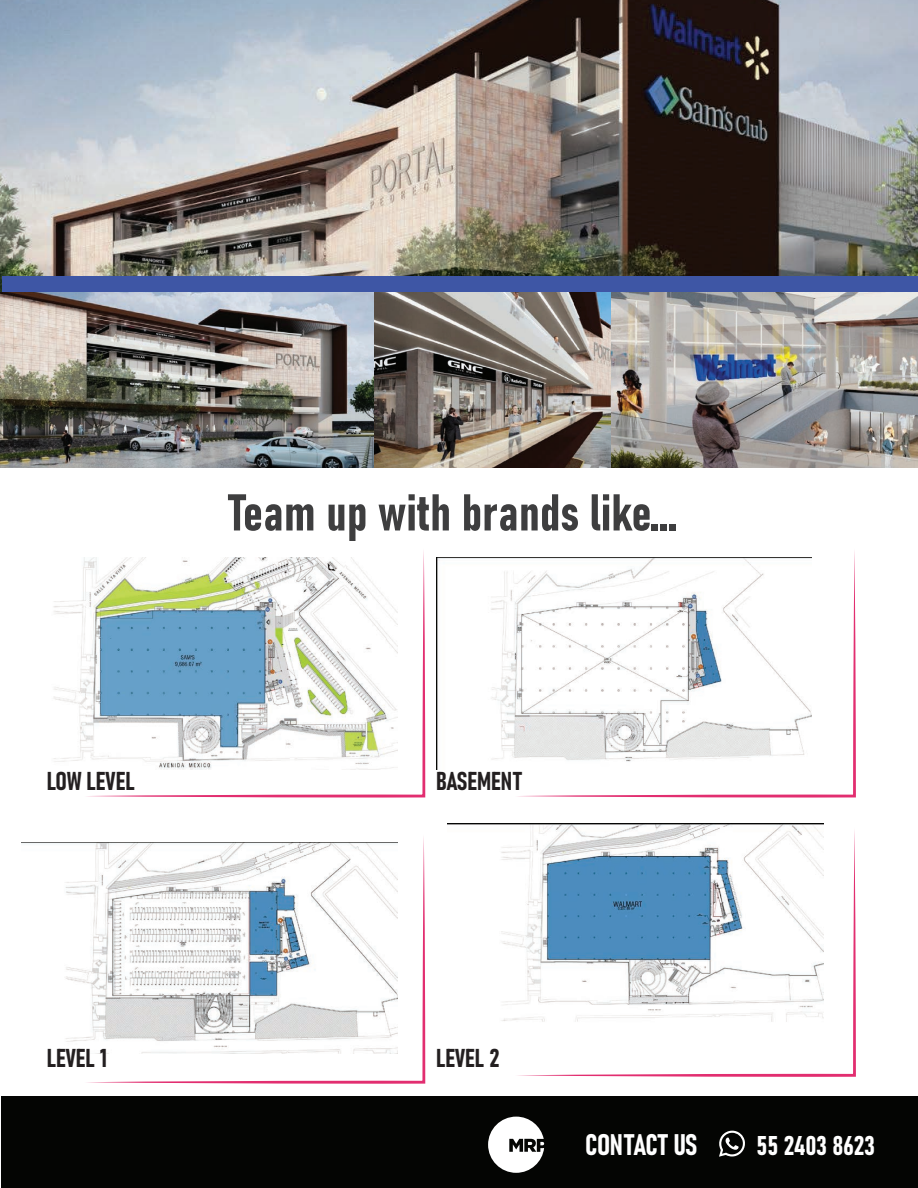
<style>
.page{position:relative;width:918px;height:1188px;background:#fff}
.page>*{position:absolute;margin:0;border:0;box-sizing:border-box;transform-origin:0 0}
.t1{font:51px "Bahnschrift";color:#3e3e3f}
.t2{font:29.4px "Bahnschrift";letter-spacing:-.02em;color:#fff}
.t3{font:26.7px "Bahnschrift";color:#fff}
.t4{font:25.5px "Bahnschrift";color:#231f20}
</style>
<div class="page">
<img style="left:0;top:0;width:918px;height:293px">
<div style="left:2px;top:277px;width:916px;height:16px;background:#3e56a5"></div>
<div style="left:1px;top:1097px;width:917px;height:91px;background:#040503"></div>
<svg style="left:488px;top:1117px;width:56px;height:56px"></svg>
<svg style="left:719px;top:1131px;width:26px;height:26px"></svg>
<img style="left:0;top:293px;width:918px;height:175px">
<svg style="left:518px;top:830px;width:338px;height:247px"></svg>
<svg style="left:515px;top:551px;width:341px;height:247px"></svg>
<svg style="left:87px;top:551px;width:338px;height:247px"></svg>
<svg style="left:85px;top:837px;width:340px;height:247px"></svg>
<img style="left:53px;top:558px;width:344px;height:211px">
<img style="left:448px;top:823px;width:375px;height:212px">
<img style="left:21px;top:843px;width:376px;height:211px">
<img style="left:436px;top:558px;width:376px;height:211px">
<h1 class="t1" style="left:228px;top:474px;width:450px">Team up with brands like...</h1>
<p class="t4" style="left:47px;top:762px;width:90px">LOW LEVEL</p>
<p class="t4" style="left:436px;top:762px;width:87px">BASEMENT</p>
<p class="t4" style="left:47px;top:1038px;width:62px">LEVEL 1</p>
<p class="t4" style="left:436px;top:1038px;width:65px">LEVEL 2</p>
<p class="t2" style="left:585px;top:1122px;width:114px">CONTACT US</p>
<p class="t3" style="left:757px;top:1125px;width:120px">55 2403 8623</p>
</div>
